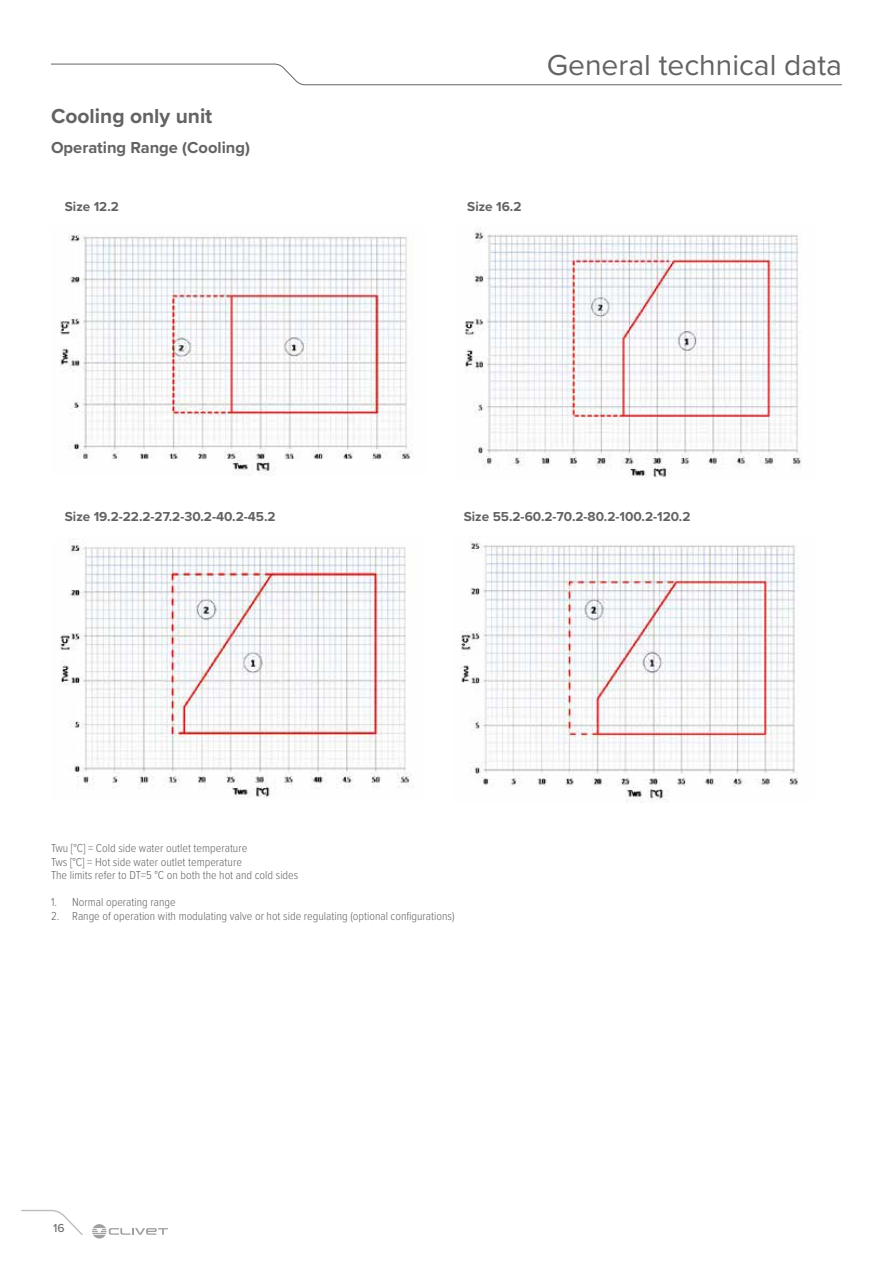
<style>
.page{position:relative;width:893px;height:1263px;background:#fff}
.page>*{position:absolute;margin:0;border:0;box-sizing:border-box;transform-origin:0 0}
.t1{font:30px "Proxima Nova";color:#646363}
.t2{font:700 21px "Proxima Nova";color:#646363}
.t3{font:700 16.5px "Proxima Nova";color:#646363}
.t4{font:700 13.5px "Proxima Nova";color:#646363}
.t5{font:300 12px/13.5px "Proxima Nova Cond";color:#646363}
.t6{font:500 12px "Proxima Nova";color:#706f6f}
</style>
<div class="page">
<svg style="left:51px;top:63px;width:791px;height:22px"></svg>
<svg style="left:21px;top:1209px;width:62px;height:26px"></svg>
<svg style="left:92px;top:1224px;width:76px;height:14px"></svg>
<img style="left:60px;top:234px;width:353px;height:242px">
<img style="left:464px;top:230px;width:338px;height:248px">
<img style="left:60px;top:539px;width:354px;height:259px">
<img style="left:460px;top:537px;width:339px;height:266px">
<h2 class="t2" style="left:51px;top:100px;width:163px">Cooling only unit</h2>
<h3 class="t3" style="left:51px;top:135px;width:200px">Operating Range (Cooling)</h3>
<p class="t4" style="left:65px;top:196px;width:56px">Size 12.2</p>
<p class="t4" style="left:467px;top:196px;width:56px">Size 16.2</p>
<h1 class="t1" style="left:547px;top:42px;width:297px">General technical data</h1>
<p class="t4" style="left:65px;top:506px;width:212px">Size 19.2-22.2-27.2-30.2-40.2-45.2</p>
<p class="t4" style="left:464px;top:506px;width:228px">Size 55.2-60.2-70.2-80.2-100.2-120.2</p>
<p class="t5" style="left:51px;top:841px;width:249px">Twu [°C] = Cold side water outlet temperature<br>Tws [°C] = Hot side water outlet temperature<br>The limits refer to DT=5 °C on both the hot and cold sides</p>
<p class="t5" style="left:51px;top:895px;width:126px">1. Normal operating range</p>
<p class="t5" style="left:51px;top:908px;width:405px">2. Range of operation with modulating valve or hot side regulating (optional configurations)</p>
<p class="t6" style="left:53px;top:1219px;width:13px">16</p>
</div>
